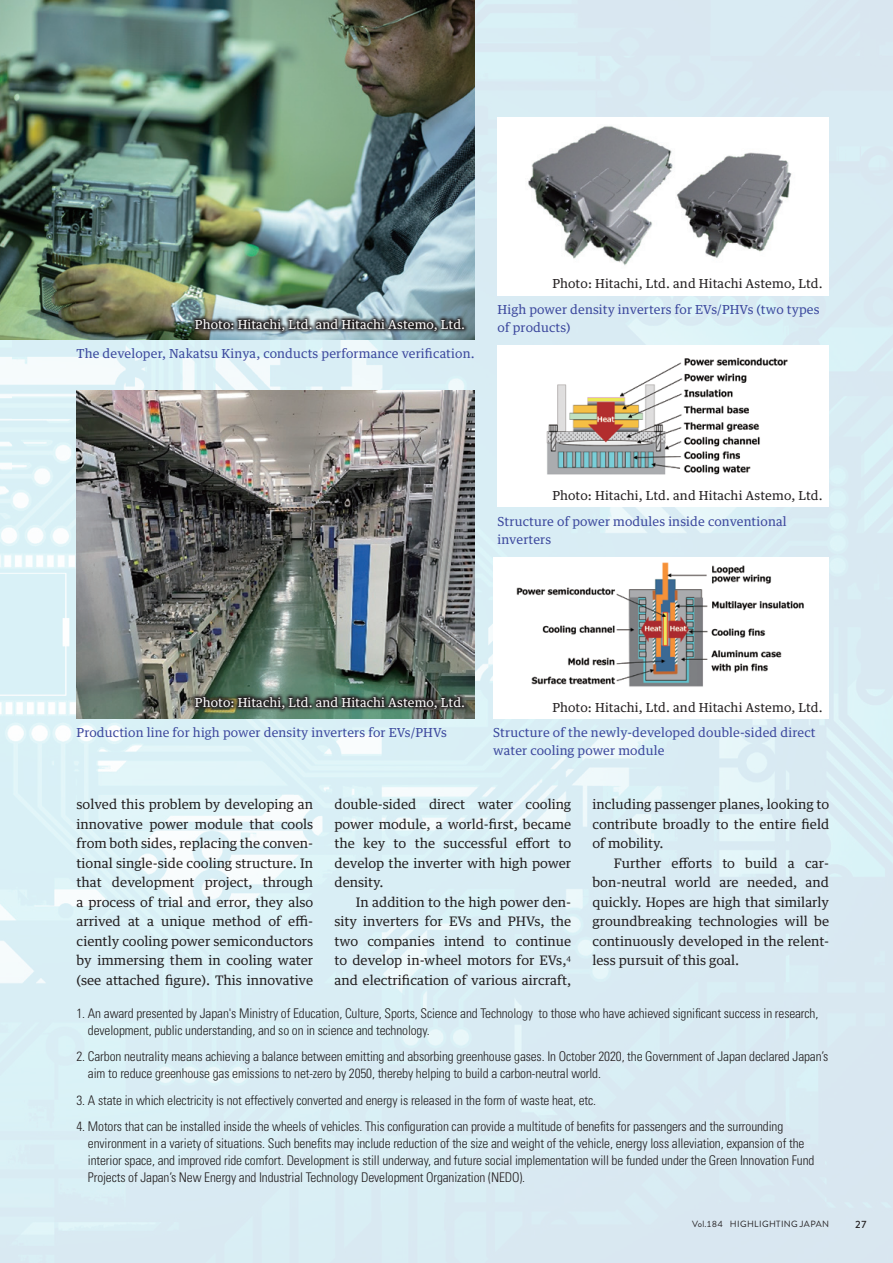
<style>
.page{position:relative;width:893px;height:1263px;background:#fff}
.page>*{position:absolute;margin:0;border:0;box-sizing:border-box;transform-origin:0 0}
.t1{font:300 condensed 13.35px/17.1px "Univers LT Std";letter-spacing:-.01em;color:#231f20}
.t2{font:13.2px/19.5px "Guardian Text Egyp";color:#231f20;text-align:justify}
.t3{font:12.45px/18px "Guardian Text Egyp";letter-spacing:.01em;color:#3b479d}
.t4{font:12.45px "Guardian Text Egyp";letter-spacing:.01em;color:#231f20}
.t5{font:12.45px "Guardian Text Egyp";letter-spacing:.01em;color:#fff}
.t6{font:500 10.5px "Brandon Grotesque";color:#231f20}
.t7{font:9px "Brandon Grotesque";letter-spacing:.04em;color:#231f20}
</style>
<div class="page">
<img style="left:0;top:0;width:893px;height:1263px">
<div style="left:534px;top:346px;width:295px;height:161px;background:#fff"></div>
<div style="left:493px;top:557px;width:336px;height:162px;background:#fff"></div>
<img style="left:516px;top:562px;width:288px;height:125px">
<img style="left:0;top:0;width:475px;height:339px">
<img style="left:77px;top:390px;width:398px;height:329px">
<div style="left:497px;top:117px;width:332px;height:179px;background:#fff"></div>
<img style="left:528px;top:126px;width:264px;height:140px">
<svg style="left:191px;top:315px;width:278px;height:20px;background:#647075"></svg>
<svg style="left:191px;top:693px;width:278px;height:20px;background:#425145"></svg>
<div style="left:497px;top:346px;width:312px;height:161px;background:#fff"></div>
<img style="left:546px;top:357px;width:242px;height:118px">
<p class="t4" style="left:552px;top:273px;width:272px">Photo: Hitachi, Ltd. and Hitachi Astemo, Ltd.</p>
<p class="t3" style="left:497px;top:299px;width:324px">High power density inverters for EVs/PHVs (two types</p>
<p class="t5" style="left:195px;top:314px;width:272px">Photo: Hitachi, Ltd. and Hitachi Astemo, Ltd.</p>
<p class="t3" style="left:497px;top:317px;width:75px">of products)</p>
<p class="t3" style="left:77px;top:343px;width:400px">The developer, Nakatsu Kinya, conducts performance verification.</p>
<p class="t4" style="left:552px;top:485px;width:272px">Photo: Hitachi, Ltd. and Hitachi Astemo, Ltd.</p>
<p class="t3" style="left:497px;top:511px;width:291px">Structure of power modules inside conventional inverters</p>
<p class="t5" style="left:195px;top:692px;width:272px">Photo: Hitachi, Ltd. and Hitachi Astemo, Ltd.</p>
<p class="t3" style="left:77px;top:722px;width:372px">Production line for high power density inverters for EVs/PHVs</p>
<p class="t4" style="left:552px;top:698px;width:272px">Photo: Hitachi, Ltd. and Hitachi Astemo, Ltd.</p>
<p class="t3" style="left:493px;top:722px;width:324px">Structure of the newly-developed double-sided direct water cooling power module</p>
<p class="t2" style="left:77px;top:793px;width:238px">solved this problem by developing an innovative power module that cools from both sides, replacing the conven&shy;tional single-side cooling structure. In that development project, through a process of trial and error, they also arrived at a unique method of effi&shy;ciently cooling power semiconductors by immersing them in cooling water (see attached figure). This innovative</p>
<p class="t2" style="left:334px;top:793px;width:238px">double-sided direct water cooling power module, a world-first, became the key to the successful effort to develop the inverter with high power density.</p>
<p class="t2" style="left:334px;top:891px;width:238px;text-indent:21px">In addition to the high power den&shy;sity inverters for EVs and PHVs, the two companies intend to continue to develop in-wheel motors for EVs,<sup>4 </sup>and electrification of various aircraft,</p>
<p class="t2" style="left:592px;top:793px;width:238px">including passenger planes, looking to contribute broadly to the entire field of mobility.</p>
<p class="t2" style="left:592px;top:852px;width:238px;text-indent:21px">Further efforts to build a car&shy;bon-neutral world are needed, and quickly. Hopes are high that similarly groundbreaking technologies will be continuously developed in the relent&shy;less pursuit of this goal.</p>
<p class="t1" style="left:88px;top:1005px;width:732px;text-indent:-11px">1. An award presented by Japan's Ministry of Education, Culture, Sports, Science and Technology to those who have achieved significant success in research, development, public understanding, and so on in science and technology.</p>
<p class="t1" style="left:88px;top:1048px;width:742px;text-indent:-11px">2. Carbon neutrality means achieving a balance between emitting and absorbing greenhouse gases. In October 2020, the Government of Japan declared Japan’s aim to reduce greenhouse gas emissions to net-zero by 2050, thereby helping to build a carbon-neutral world.</p>
<p class="t1" style="left:77px;top:1091px;width:521px">3. A state in which electricity is not effectively converted and energy is released in the form of waste heat, etc.</p>
<p class="t1" style="left:88px;top:1117px;width:728px;text-indent:-11px">4. Motors that can be installed inside the wheels of vehicles. This configuration can provide a multitude of benefits for passengers and the surrounding environment in a variety of situations. Such benefits may include reduction of the size and weight of the vehicle, energy loss alleviation, expansion of the interior space, and improved ride comfort. Development is still underway, and future social implementation will be funded under the Green Innovation Fund Projects of Japan’s New Energy and Industrial Technology Development Organization (NEDO).</p>
<p class="t7" style="left:692px;top:1218px;width:138px">Vol.184 HIGHLIGHTING JAPAN</p>
<p class="t6" style="left:855px;top:1217px;width:14px">27</p>
</div>
